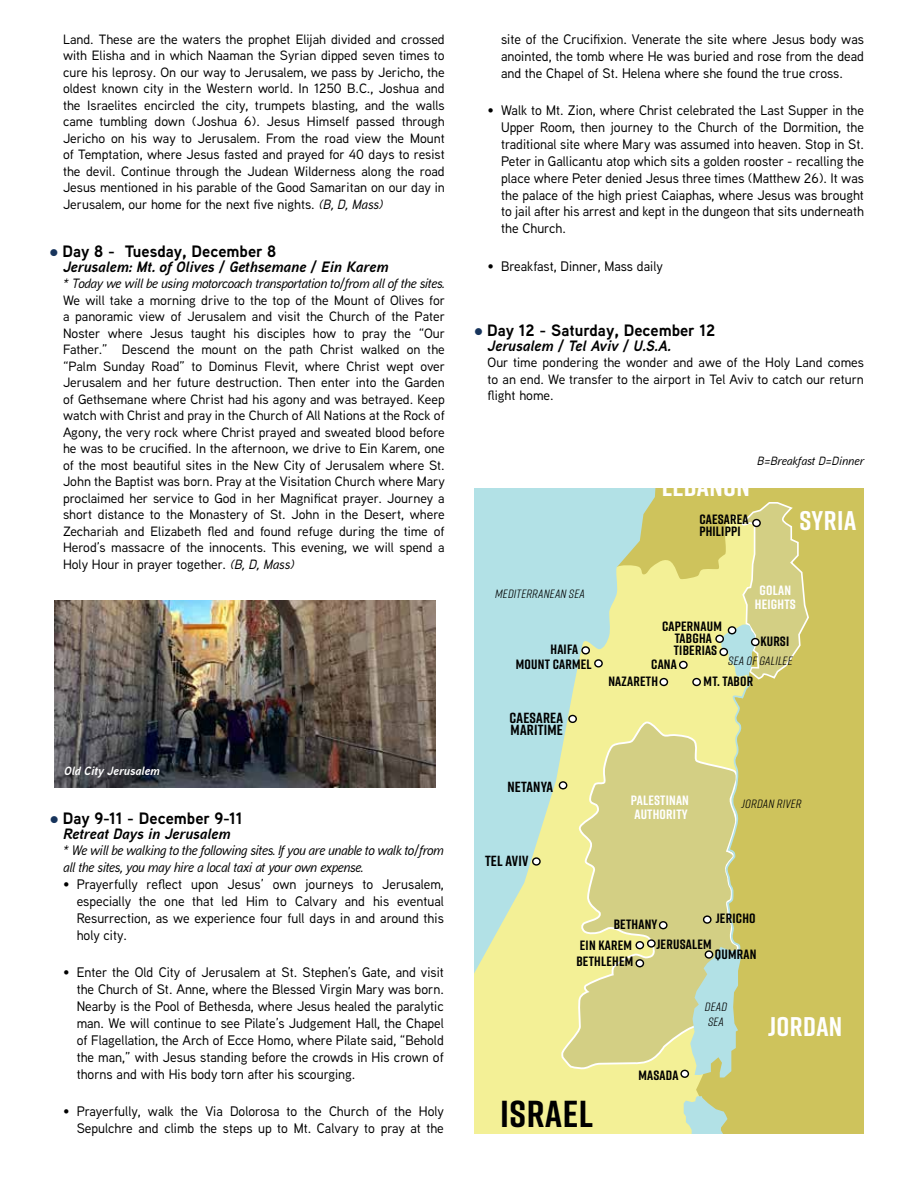
<style>
.page{position:relative;width:918px;height:1188px;background:#fff}
.page>*{position:absolute;margin:0;border:0;box-sizing:border-box;transform-origin:0 0}
.t1{font:700 37.5px "Rift";letter-spacing:.015em;color:#000;scale:1.06 1}
.t2{font:700 27px "Rift";letter-spacing:.015em;color:#fff;scale:1.06 1}
.t3{font:700 16.5px "Aaux Next";color:#000}
.t4{font:italic 700 15px "Aaux Next";color:#000}
.t5{font:700 14.7px/12px "Rift";letter-spacing:.015em;color:#000;scale:1.06 1}
.t6{font:500 13.8px/17px "Aaux Next";color:#000;text-align:justify}
.t7{font:italic 500 13.8px/17px "Aaux Next";letter-spacing:-.02em;color:#000}
.t8{font:500 13.5px/16.5px "Aaux Next";color:#000;text-align:justify}
.t9{font:700 13.5px/24.5px "Rift";letter-spacing:.015em;color:#000;scale:1.06 1}
.t10{font:italic 500 13.5px "Aaux Next";letter-spacing:-.02em;color:#000}
.t11{font:700 13.5px/13.5px "Rift";letter-spacing:.015em;color:#fff;scale:1.06 1}
.t12{font:italic 12px/14.4px "Rift";letter-spacing:.015em;color:#000;scale:1.06 1}
.t13{font:italic 500 12px "Aaux Next";color:#000}
.t14{font:italic 700 12px "Aaux Next";color:#fff}
.s1{font-style:italic}
.s2{color:#17345c}
</style>
<div class="page">
<svg style="left:474px;top:488px;width:390px;height:646px;background:#cbc66a"></svg>
<svg style="left:474px;top:514px;width:289px;height:620px;background:#d3e6b6"></svg>
<svg style="left:560px;top:721px;width:130px;height:351px;background:#deda8d"></svg>
<svg style="left:533px;top:858px;width:7px;height:7px"></svg>
<div style="left:532px;top:857px;width:9px;height:9px;border:1px solid #000;border-radius:50%"></div>
<div style="left:660px;top:679px;width:7px;height:6px;background:#fff;border-radius:50%"></div>
<div style="left:659px;top:678px;width:9px;height:8px;border:1px solid #000;border-radius:50%"></div>
<svg style="left:680px;top:661px;width:7px;height:7px"></svg>
<div style="left:679px;top:661px;width:9px;height:8px;border:1px solid #000;border-radius:50%"></div>
<svg style="left:582px;top:647px;width:7px;height:7px"></svg>
<div style="left:581px;top:646px;width:9px;height:9px;border:1px solid #000;border-radius:50%"></div>
<svg style="left:595px;top:660px;width:7px;height:7px"></svg>
<div style="left:594px;top:659px;width:9px;height:9px;border:1px solid #000;border-radius:50%"></div>
<svg style="left:569px;top:715px;width:7px;height:7px"></svg>
<div style="left:568px;top:715px;width:9px;height:8px;border:1px solid #000;border-radius:50%"></div>
<div style="left:559px;top:782px;width:8px;height:7px;background:#fff;border-radius:50%"></div>
<div style="left:559px;top:781px;width:8px;height:8px;border:1px solid #000;border-radius:50%"></div>
<svg style="left:636px;top:942px;width:7px;height:7px"></svg>
<div style="left:635px;top:941px;width:9px;height:8px;border:1px solid #000;border-radius:50%"></div>
<svg style="left:648px;top:940px;width:7px;height:7px"></svg>
<div style="left:647px;top:939px;width:9px;height:9px;border:1px solid #000;border-radius:50%"></div>
<svg style="left:660px;top:922px;width:7px;height:7px"></svg>
<div style="left:659px;top:921px;width:9px;height:8px;border:1px solid #000;border-radius:50%"></div>
<svg style="left:636px;top:960px;width:7px;height:7px"></svg>
<div style="left:635px;top:959px;width:9px;height:8px;border:1px solid #000;border-radius:50%"></div>
<svg style="left:681px;top:1070px;width:7px;height:7px"></svg>
<div style="left:680px;top:1070px;width:9px;height:8px;border:1px solid #000;border-radius:50%"></div>
<svg style="left:684px;top:1096px;width:43px;height:38px;background:#bddcc1"></svg>
<svg style="left:690px;top:501px;width:120px;height:577px;background:#d2d07d"></svg>
<div style="left:728px;top:627px;width:8px;height:7px;background:#fff;border-radius:50%"></div>
<div style="left:728px;top:626px;width:8px;height:8px;border:1px solid #000;border-radius:50%"></div>
<svg style="left:753px;top:520px;width:7px;height:6px"></svg>
<div style="left:752px;top:519px;width:9px;height:8px;border:1px solid #000;border-radius:50%"></div>
<svg style="left:716px;top:635px;width:7px;height:7px"></svg>
<div style="left:715px;top:635px;width:9px;height:8px;border:1px solid #000;border-radius:50%"></div>
<svg style="left:720px;top:649px;width:7px;height:6px"></svg>
<div style="left:719px;top:648px;width:9px;height:8px;border:1px solid #000;border-radius:50%"></div>
<svg style="left:752px;top:639px;width:7px;height:6px"></svg>
<div style="left:751px;top:638px;width:9px;height:8px;border:1px solid #000;border-radius:50%"></div>
<img style="left:54px;top:600px;width:381px;height:187px">
<p class="t8" style="left:63px;top:31px;width:383px">Land. These are the waters the prophet Elijah divided and crossed with Elisha and in which Naaman the Syrian dipped seven times to cure his leprosy. On our way to Jerusalem, we pass by Jericho, the oldest known city in the Western world. In 1250 B.C., Joshua and the Israelites encircled the city, trumpets blasting, and the walls came tumbling down (Joshua 6). Jesus Himself passed through Jericho on his way to Jerusalem. From the road view the Mount of Temptation, where Jesus fasted and prayed for 40 days to resist the devil. Continue through the Judean Wilderness along the road Jesus mentioned in his parable of the Good Samaritan on our day in Jerusalem, our home for the next five nights. <span class="s1">(B, D, Mass)</span></p>
<p class="t3" style="left:50px;top:240px;width:228px"><span class="s2">●</span> Day 8 - Tuesday, December 8</p>
<p class="t4" style="left:63px;top:256px;width:327px">Jerusalem: Mt. of Olives / Gethsemane / Ein Karem</p>
<p class="t10" style="left:63px;top:275px;width:383px">* Today we will be using motorcoach transportation to/from all of the sites.</p>
<p class="t8" style="left:63px;top:292px;width:384px">We will take a morning drive to the top of the Mount of Olives for a panoramic view of Jerusalem and visit the Church of the Pater Noster where Jesus taught his disciples how to pray the “Our Father.” Descend the mount on the path Christ walked on the “Palm Sunday Road” to Dominus Flevit, where Christ wept over Jerusalem and her future destruction. Then enter into the Garden of Gethsemane where Christ had his agony and was betrayed. Keep watch with Christ and pray in the Church of All Nations at the Rock of Agony, the very rock where Christ prayed and sweated blood before he was to be crucified. In the afternoon, we drive to Ein Karem, one of the most beautiful sites in the New City of Jerusalem where St.<br>John the Baptist was born. Pray at the Visitation Church where Mary proclaimed her service to God in her Magnificat prayer. Journey a short distance to the Monastery of St. John in the Desert, where Zechariah and Elizabeth fled and found refuge during the time of Herod’s massacre of the innocents. This evening, we will spend a Holy Hour in prayer together. <span class="s1">(B, D, Mass)</span></p>
<p class="t14" style="left:64px;top:763px;width:97px">Old City Jerusalem</p>
<p class="t3" style="left:50px;top:806px;width:194px"><span class="s2">●</span> Day 9-11 - December 9-11</p>
<p class="t4" style="left:63px;top:823px;width:169px">Retreat Days in Jerusalem</p>
<p class="t7" style="left:63px;top:842px;width:382px">* We will be walking to the following sites. If you are unable to walk to/from all the sites, you may hire a local taxi at your own expense.</p>
<p class="t6" style="left:77px;top:876px;width:369px;text-indent:-14px">• Prayerfully reflect upon Jesus’ own journeys to Jerusalem, especially the one that led Him to Calvary and his eventual Resurrection, as we experience four full days in and around this holy city.</p>
<p class="t6" style="left:77px;top:963px;width:369px;text-indent:-14px">• Enter the Old City of Jerusalem at St. Stephen’s Gate, and visit the Church of St. Anne, where the Blessed Virgin Mary was born.<br>Nearby is the Pool of Bethesda, where Jesus healed the paralytic man. We will continue to see Pilate’s Judgement Hall, the Chapel of Flagellation, the Arch of Ecce Homo, where Pilate said, “Behold the man,” with Jesus standing before the crowds in His crown of thorns and with His body torn after his scourging.</p>
<p class="t6" style="left:63px;top:1102px;width:382px;text-align:right">• Prayerfully, walk the Via Dolorosa to the Church of the Holy<br>Sepulchre and climb the steps up to Mt. Calvary to pray at the</p>
<p class="t6" style="left:501px;top:30px;width:364px">site of the Crucifixion. Venerate the site where Jesus body was anointed, the tomb where He was buried and rose from the dead and the Chapel of St. Helena where she found the true cross.</p>
<p class="t6" style="left:501px;top:101px;width:364px;text-indent:-14px">• Walk to Mt. Zion, where Christ celebrated the Last Supper in the Upper Room, then journey to the Church of the Dormition, the traditional site where Mary was assumed into heaven. Stop in St.<br>Peter in Gallicantu atop which sits a golden rooster - recalling the place where Peter denied Jesus three times (Matthew 26). It was the palace of the high priest Caiaphas, where Jesus was brought to jail after his arrest and kept in the dungeon that sits underneath the Church.</p>
<p class="t6" style="left:488px;top:257px;width:177px">• Breakfast, Dinner, Mass daily</p>
<p class="t3" style="left:474px;top:318px;width:243px"><span class="s2">●</span> Day 12 - Saturday, December 12</p>
<p class="t4" style="left:488px;top:335px;width:185px">Jerusalem / Tel Aviv / U.S.A.</p>
<p class="t8" style="left:488px;top:354px;width:378px">Our time pondering the wonder and awe of the Holy Land comes to an end. We transfer to the airport in Tel Aviv to catch our return flight home.</p>
<h2 class="t2" style="left:662px;top:467px;width:85px">LEBANON</h2>
<p class="t9" style="left:699px;top:513px;width:48px;line-height:12px">CAESAREA<br>PHILIPPI</p>
<p class="t13" style="left:757px;top:453px;width:108px">B=Breakfast D=Dinner</p>
<h2 class="t2" style="left:800px;top:501px;width:55px">SYRIA</h2>
<p class="t12" style="left:495px;top:586px;width:86px">MEDITERRANEAN SEA</p>
<p class="t9" style="left:516px;top:642px;width:73px;line-height:14.9px;text-indent:35px">HAIFA<br>MOUNT CARMEL</p>
<p class="t5" style="left:510px;top:711px;width:52px">CAESAREA<br>MARITIME</p>
<p class="t11" style="left:755px;top:584px;width:40px;text-align:center">GOLAN<br>HEIGHTS</p>
<p class="t9" style="left:662px;top:614px;width:58px;text-align:center">CAPERNAUM<br>TIBERIAS</p>
<p class="t9" style="left:675px;top:626px;width:37px">TABGHA</p>
<p class="t9" style="left:760px;top:629px;width:29px">KURSI</p>
<p class="t12" style="left:728px;top:653px;width:62px">SEA OF GALILEE</p>
<p class="t9" style="left:651px;top:652px;width:26px">CANA</p>
<p class="t9" style="left:608px;top:669px;width:48px">NAZARETH</p>
<p class="t9" style="left:704px;top:669px;width:48px">MT. TABOR</p>
<p class="t5" style="left:507px;top:780px;width:45px">NETANYA</p>
<p class="t5" style="left:485px;top:855px;width:42px">TEL AVIV</p>
<p class="t11" style="left:631px;top:794px;width:56px">PALESTINAN<br>AUTHORITY</p>
<p class="t12" style="left:742px;top:797px;width:58px">JORDAN RIVER</p>
<p class="t9" style="left:614px;top:912px;width:43px">BETHANY</p>
<p class="t9" style="left:716px;top:906px;width:39px">JERICHO</p>
<p class="t9" style="left:576px;top:936px;width:55px;line-height:16.5px">EIN KAREM<br>BETHLEHEM</p>
<p class="t9" style="left:656px;top:931px;width:54px">JERUSALEM</p>
<p class="t9" style="left:715px;top:942px;width:41px">QUMRAN</p>
<h1 class="t1" style="left:500px;top:1087px;width:89px">ISRAEL</h1>
<p class="t9" style="left:639px;top:1063px;width:39px">MASADA</p>
<p class="t12" style="left:705px;top:999px;width:23px">DEAD<br>SEA</p>
<h2 class="t2" style="left:768px;top:1007px;width:72px">JORDAN</h2>
</div>
